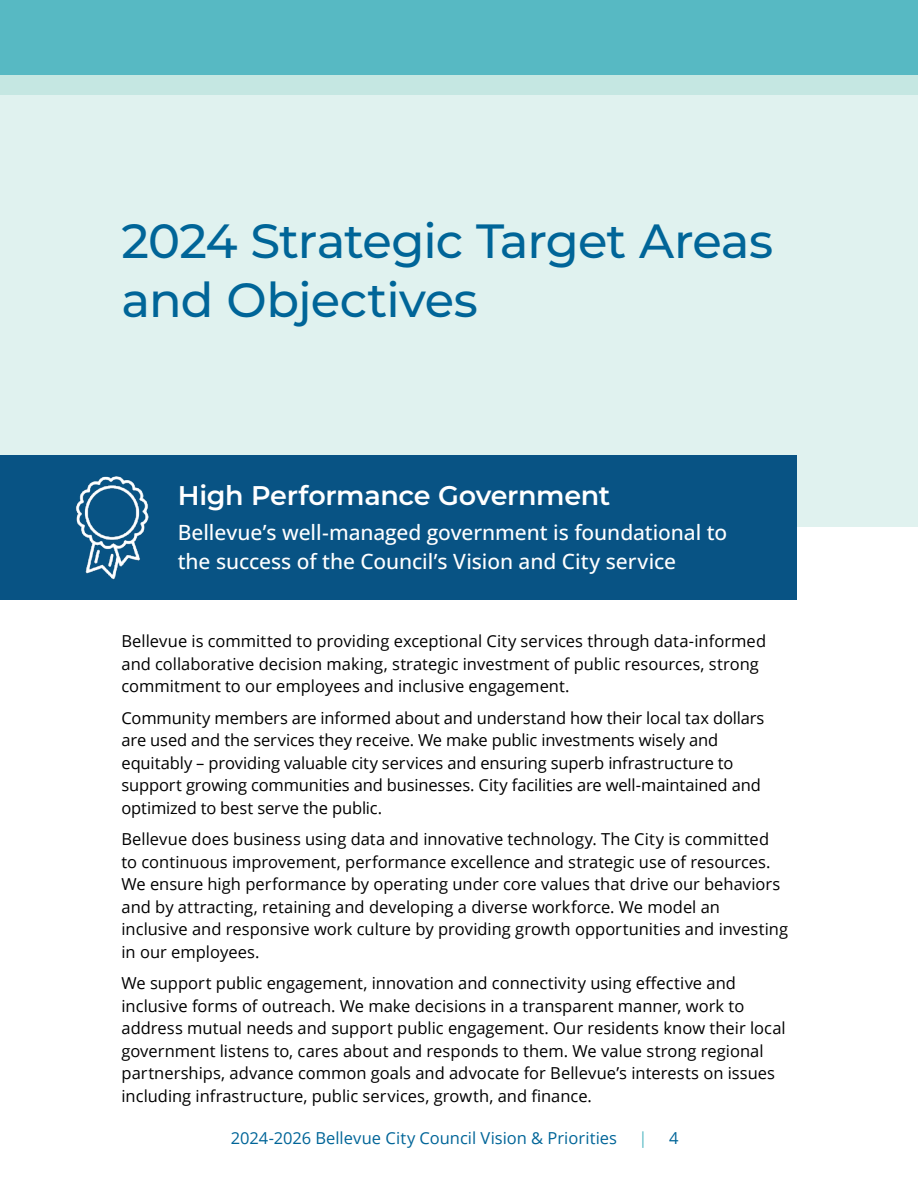
<style>
.page{position:relative;width:918px;height:1188px;background:#fff}
.page>*{position:absolute;margin:0;border:0;box-sizing:border-box;transform-origin:0 0}
.t1{font:500 48px/58.5px "Montserrat";letter-spacing:-.02em;color:#006598}
.t2{font:600 27px "Montserrat";letter-spacing:-.01em;color:#fff}
.STA_overview_text{font:500 21px/28.5px "Open Sans";letter-spacing:-.005em;color:#fff}
.Body_Text{font:16.5px/22.5px "Open Sans";color:#000}
.t3{font:16.5px "Open Sans";color:#006598}
.t4{font:16.5px "Open Sans";color:#57b9c3}
</style>
<div class="page">
<div style="left:0;top:0;width:918px;height:526px;background:#e0f2ef"></div>
<div style="left:0;top:455px;width:796px;height:144px;background:#085384"></div>
<img style="left:75px;top:476px;width:74px;height:104px">
<div style="left:0;top:0;width:918px;height:76px;background:#57b9c3"></div>
<div style="left:0;top:75px;width:918px;height:19px;background:#c5e7e2"></div>
<h1 class="t1" style="left:122px;top:210px;width:653px">2024 Strategic Target Areas and Objectives</h1>
<h2 class="t2" style="left:178px;top:476px;width:434px">High Performance Government</h2>
<p class="STA_overview_text" style="left:178px;top:518px;width:551px">Bellevue’s well-managed government is foundational to the success of the Council’s Vision and City service</p>
<p class="Body_Text" style="left:122px;top:629px;width:646px">Bellevue is committed to providing exceptional City services through data-informed and collaborative decision making, strategic investment of public resources, strong commitment to our employees and inclusive engagement.</p>
<p class="Body_Text" style="left:122px;top:706px;width:645px">Community members are informed about and understand how their local tax dollars are used and the services they receive. We make public investments wisely and equitably – providing valuable city services and ensuring superb infrastructure to support growing communities and businesses. City facilities are well-maintained and optimized to best serve the public.</p>
<p class="Body_Text" style="left:122px;top:827px;width:668px">Bellevue does business using data and innovative technology. The City is committed to continuous improvement, performance excellence and strategic use of resources.<br>We ensure high performance by operating under core values that drive our behaviors and by attracting, retaining and developing a diverse workforce. We model an inclusive and responsive work culture by providing growth opportunities and investing in our employees.</p>
<p class="Body_Text" style="left:122px;top:971px;width:666px">We support public engagement, innovation and connectivity using effective and inclusive forms of outreach. We make decisions in a transparent manner, work to address mutual needs and support public engagement. Our residents know their local government listens to, cares about and responds to them. We value strong regional partnerships, advance common goals and advocate for Bellevue’s interests on issues including infrastructure, public services, growth, and finance.</p>
<p class="t3" style="left:231px;top:1126px;width:388px">2024-2026 Bellevue City Council Vision &amp; Priorities</p>
<p class="t4" style="left:638px;top:1126px;width:11px">|</p>
<p class="t3" style="left:669px;top:1126px;width:11px">4</p>
</div>
